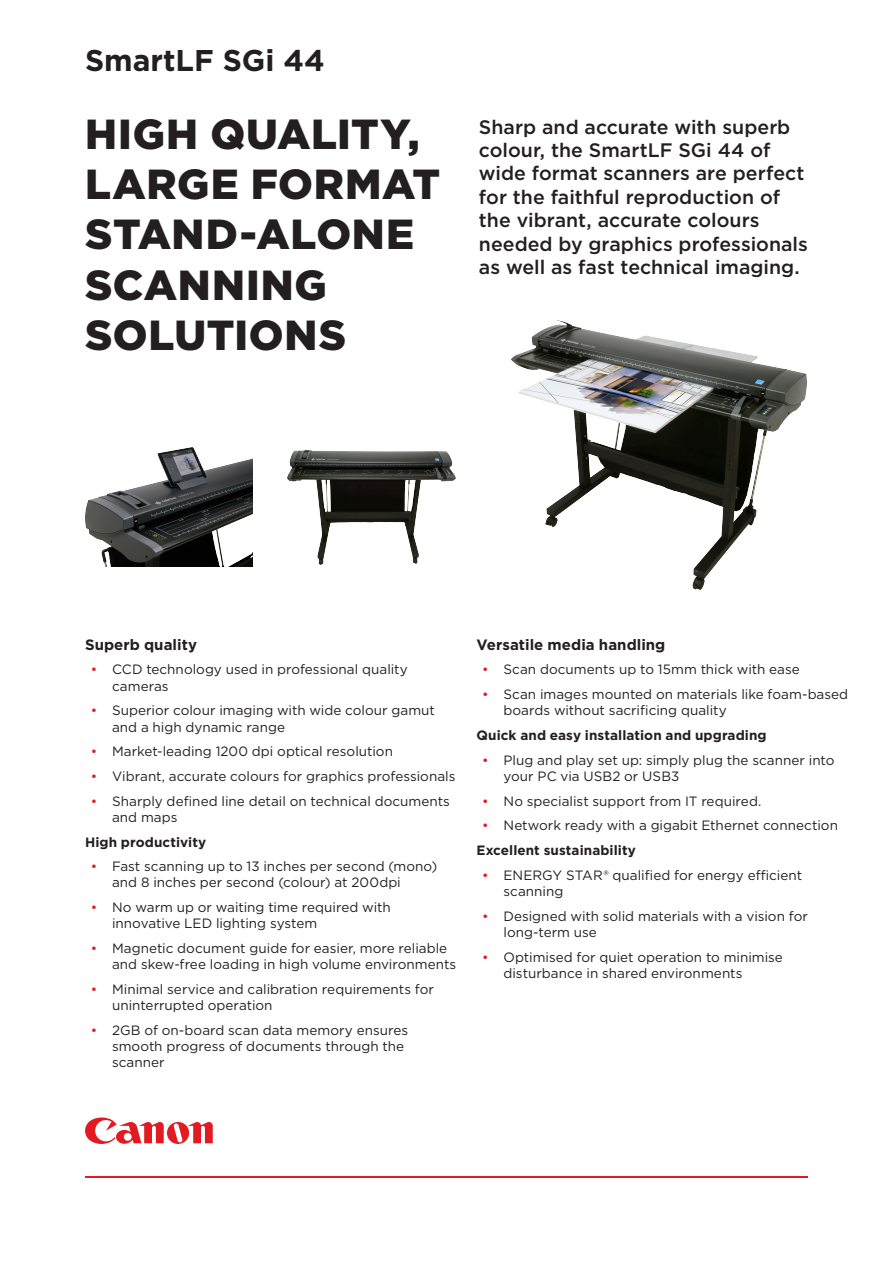
<style>
.page{position:relative;width:893px;height:1263px;background:#fff}
.page>*{position:absolute;margin:0;border:0;box-sizing:border-box;transform-origin:0 0}
.COVER_HEADER_LARGE{font:900 42px/50.4px "Gotham";letter-spacing:.015em;color:#231f20}
.t1{font:700 30px "Gotham";color:#231f20}
.INTRO{font:500 19.5px/23.4px "Gotham";color:#231f20}
.BODY_BULLETS{font:700 15px "Gotham";color:#231f20}
.t2{font:13.5px/16.2px "Gotham";color:#231f20}
.BODY_BULLETS-2{font:700 13.5px "Gotham";letter-spacing:.005em;color:#231f20}
.s1{color:#e21a21}
</style>
<div class="page">
<svg style="left:85px;top:1117px;width:128px;height:27px"></svg>
<hr style="left:85px;top:1176px;width:723px;height:2px;background:#e21a21">
<img style="left:511px;top:320px;width:295px;height:269px">
<img style="left:85px;top:448px;width:168px;height:119px">
<img style="left:287px;top:450px;width:168px;height:114px">
<p class="t1" style="left:85px;top:40px;width:241px">SmartLF SGi 44</p>
<p class="COVER_HEADER_LARGE" style="left:85px;top:108px;width:356px">HIGH QUALITY,<br>LARGE FORMAT</p>
<p class="COVER_HEADER_LARGE" style="left:85px;top:208px;width:330px">STAND-ALONE<br>SCANNING</p>
<p class="COVER_HEADER_LARGE" style="left:85px;top:309px;width:262px">SOLUTIONS</p>
<p class="INTRO" style="left:479px;top:115px;width:330px">Sharp and accurate with superb colour, the SmartLF SGi 44 of wide format scanners are perfect for the faithful reproduction of the vibrant, accurate colours needed by graphics professionals as well as fast technical imaging.</p>
<p class="BODY_BULLETS" style="left:85px;top:634px;width:113px">Superb quality</p>
<p class="t2" style="left:112px;top:661px;width:297px;text-indent:-21px"><span class="s1">•</span> CCD technology used in professional quality cameras</p>
<p class="t2" style="left:112px;top:702px;width:324px;text-indent:-21px"><span class="s1">•</span> Superior colour imaging with wide colour gamut and a high dynamic range</p>
<p class="t2" style="left:91px;top:743px;width:304px"><span class="s1">•</span> Market-leading 1200 dpi optical resolution</p>
<p class="t2" style="left:91px;top:768px;width:366px"><span class="s1">•</span> Vibrant, accurate colours for graphics professionals</p>
<p class="t2" style="left:112px;top:792px;width:339px;text-indent:-21px"><span class="s1">•</span> Sharply defined line detail on technical documents and maps</p>
<p class="BODY_BULLETS-2" style="left:85px;top:833px;width:123px">High productivity</p>
<p class="t2" style="left:112px;top:858px;width:327px;text-indent:-21px"><span class="s1">•</span> Fast scanning up to 13 inches per second (mono) and 8 inches per second (colour) at 200dpi</p>
<p class="t2" style="left:112px;top:899px;width:280px;text-indent:-21px"><span class="s1">•</span> No warm up or waiting time required with innovative LED lighting system</p>
<p class="t2" style="left:112px;top:940px;width:346px;text-indent:-21px"><span class="s1">•</span> Magnetic document guide for easier, more reliable and skew-free loading in high volume environments</p>
<p class="t2" style="left:112px;top:981px;width:323px;text-indent:-21px"><span class="s1">•</span> Minimal service and calibration requirements for uninterrupted operation</p>
<p class="t2" style="left:112px;top:1022px;width:298px;text-indent:-21px"><span class="s1">•</span> 2GB of on-board scan data memory ensures smooth progress of documents through the scanner</p>
<p class="BODY_BULLETS" style="left:476px;top:634px;width:190px">Versatile media handling</p>
<p class="t2" style="left:482px;top:661px;width:319px"><span class="s1">•</span> Scan documents up to 15mm thick with ease</p>
<p class="t2" style="left:503px;top:686px;width:346px;text-indent:-21px"><span class="s1">•</span> Scan images mounted on materials like foam-based boards without sacrificing quality</p>
<p class="BODY_BULLETS-2" style="left:476px;top:726px;width:292px">Quick and easy installation and upgrading</p>
<p class="t2" style="left:503px;top:751px;width:332px;text-indent:-21px"><span class="s1">•</span> Plug and play set up: simply plug the scanner into your PC via USB2 or USB3</p>
<p class="t2" style="left:482px;top:792px;width:281px"><span class="s1">•</span> No specialist support from IT required.</p>
<p class="t2" style="left:482px;top:817px;width:357px"><span class="s1">•</span> Network ready with a gigabit Ethernet connection</p>
<p class="BODY_BULLETS-2" style="left:476px;top:841px;width:161px">Excellent sustainability</p>
<p class="t2" style="left:503px;top:867px;width:300px;text-indent:-21px"><span class="s1">•</span> ENERGY STAR® qualified for energy efficient scanning</p>
<p class="t2" style="left:503px;top:907px;width:306px;text-indent:-21px"><span class="s1">•</span> Designed with solid materials with a vision for long-term use</p>
<p class="t2" style="left:503px;top:948px;width:281px;text-indent:-21px"><span class="s1">•</span> Optimised for quiet operation to minimise disturbance in shared environments</p>
</div>
